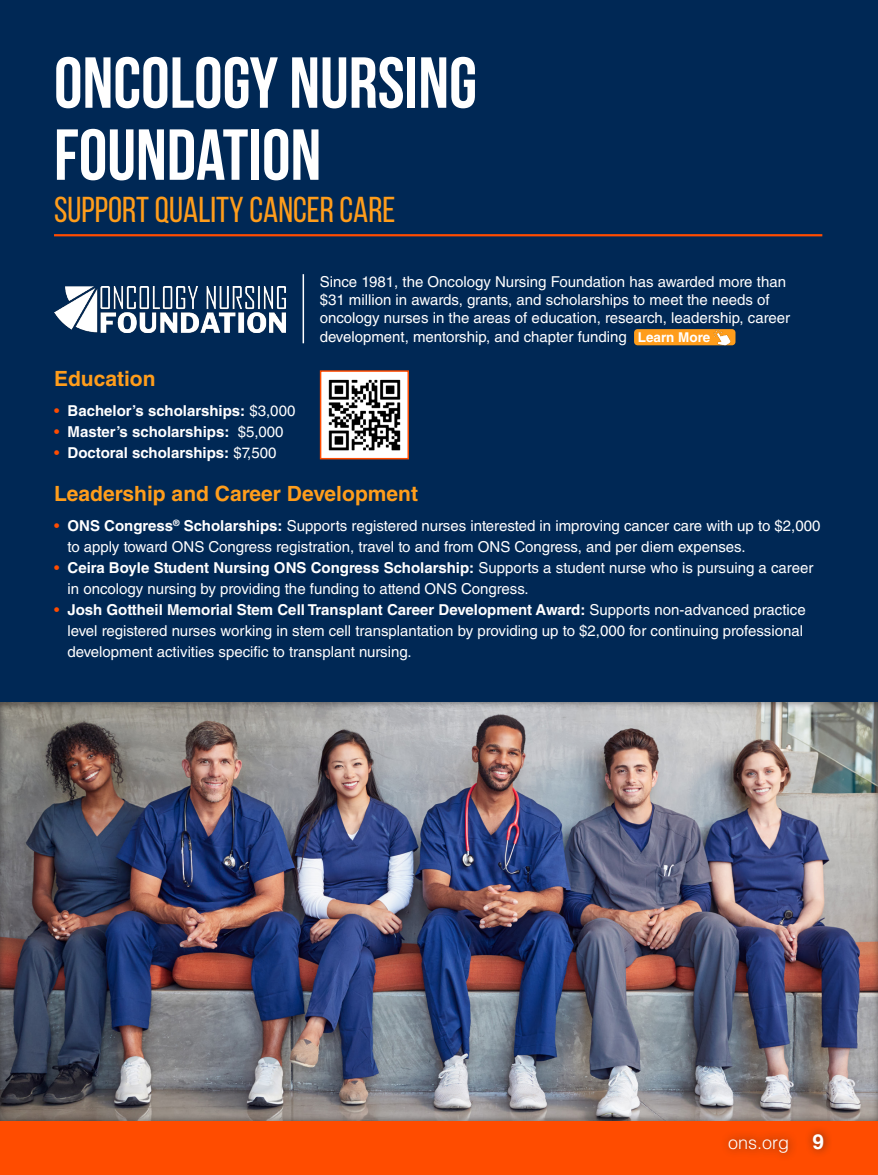
<style>
.page{position:relative;width:878px;height:1175px;background:#fff}
.page>*{position:absolute;margin:0;border:0;box-sizing:border-box;transform-origin:0 0}
.t1{font:700 72px "Bebas Neue";color:#fff}
.t2{font:36px "Bebas Neue";color:#ff9d1b}
.t3{font:700 21px "Helvetica LT Std";color:#ff9d1b}
.t4{font:300 18px "Helvetica LT Std";color:#fff}
.t5{font:15px/21px "Helvetica LT Std";color:#fff}
.t6{font:700 15px "Helvetica LT Std";color:#fff}
.t7{font:700 13.5px "Helvetica LT Std";color:#fff}
.s1{color:#231f20}
.s2{font-weight:400;color:#ff4c00}
.s3{font-weight:400}
.s4{color:#ff4c00}
.s5{font-weight:700}
.s6{font-weight:700;font-size:20.85px}
</style>
<div class="page">
<div style="left:0;top:0;width:878px;height:1174px;background:#002855"></div>
<div style="left:0;top:1120px;width:878px;height:54px;background:#ff4c00"></div>
<div style="left:719px;top:1125px;width:113px;height:37px;background:#231f20;opacity:.75"></div>
<div style="left:634px;top:329px;width:101px;height:16px;background:#ff9d1b;border-radius:4px"></div>
<img style="left:714px;top:329px;width:16px;height:16px">
<hr style="left:54px;top:234px;width:768px;height:2px;background:#ff4c00">
<img style="left:322px;top:372px;width:85px;height:85px">
<div style="left:320px;top:370px;width:89px;height:89px;border:1px solid #ff4c00"></div>
<img style="left:54px;top:286px;width:231px;height:47px">
<div style="left:0;top:702px;width:878px;height:419px;background:#231f20;opacity:.75"></div>
<hr style="left:302px;top:274px;width:2px;height:69px;background:#fff">
<p class="t1" style="left:54px;top:43px;width:424px">ONCOLOGY NURSING</p>
<p class="t1" style="left:54px;top:115px;width:269px">FOUNDATION</p>
<p class="t2" style="left:54px;top:190px;width:343px">SUPPORT QUALITY CANCER CARE</p>
<p class="t5" style="left:320px;top:272px;width:472px;line-height:18.5px">Since 1981, the Oncology Nursing Foundation has awarded more than $31 million in awards, grants, and scholarships to meet the needs of oncology nurses in the areas of education, research, leadership, career development, mentorship, and chapter funding<span class="s1">.</span></p>
<p class="t7" style="left:638px;top:329px;width:74px">Learn More</p>
<p class="t3" style="left:54px;top:365px;width:103px">Education</p>
<p class="t6" style="left:54px;top:401px;width:243px"><span class="s2">•</span> Bachelor’s scholarships: <span class="s3">$3,000</span></p>
<p class="t6" style="left:54px;top:422px;width:231px"><span class="s2">•</span> Master’s scholarships: <span class="s3">$5,000</span></p>
<p class="t6" style="left:54px;top:443px;width:224px"><span class="s2">•</span> Doctoral scholarships: <span class="s3">$7,500</span></p>
<p class="t3" style="left:54px;top:480px;width:365px">Leadership and Career Development</p>
<p class="t5" style="left:68px;top:515px;width:754px;text-indent:-14px"><span class="s4">•</span> <span class="s5">ONS Congress</span><sup>®</sup> <span class="s5">Scholarships:</span> Supports registered nurses interested in improving cancer care with up to $2,000 to apply toward ONS Congress registration, travel to and from ONS Congress, and per diem expenses.</p>
<p class="t5" style="left:68px;top:557px;width:747px;text-indent:-14px"><span class="s4">•</span> <span class="s5">Ceira Boyle Student Nursing ONS Congress Scholarship:</span> Supports a student nurse who is pursuing a career in oncology nursing by providing the funding to attend ONS Congress.</p>
<p class="t5" style="left:68px;top:599px;width:739px;text-indent:-14px"><span class="s4">•</span> <span class="s5">Josh Gottheil Memorial Stem Cell Transplant Career Development Award:</span> Supports non-advanced practice level registered nurses working in stem cell transplantation by providing up to $2,000 for continuing professional development activities specific to transplant nursing.</p>
<p class="t4" style="left:728px;top:1131px;width:97px">ons.org <span class="s6">9</span></p>
</div>
